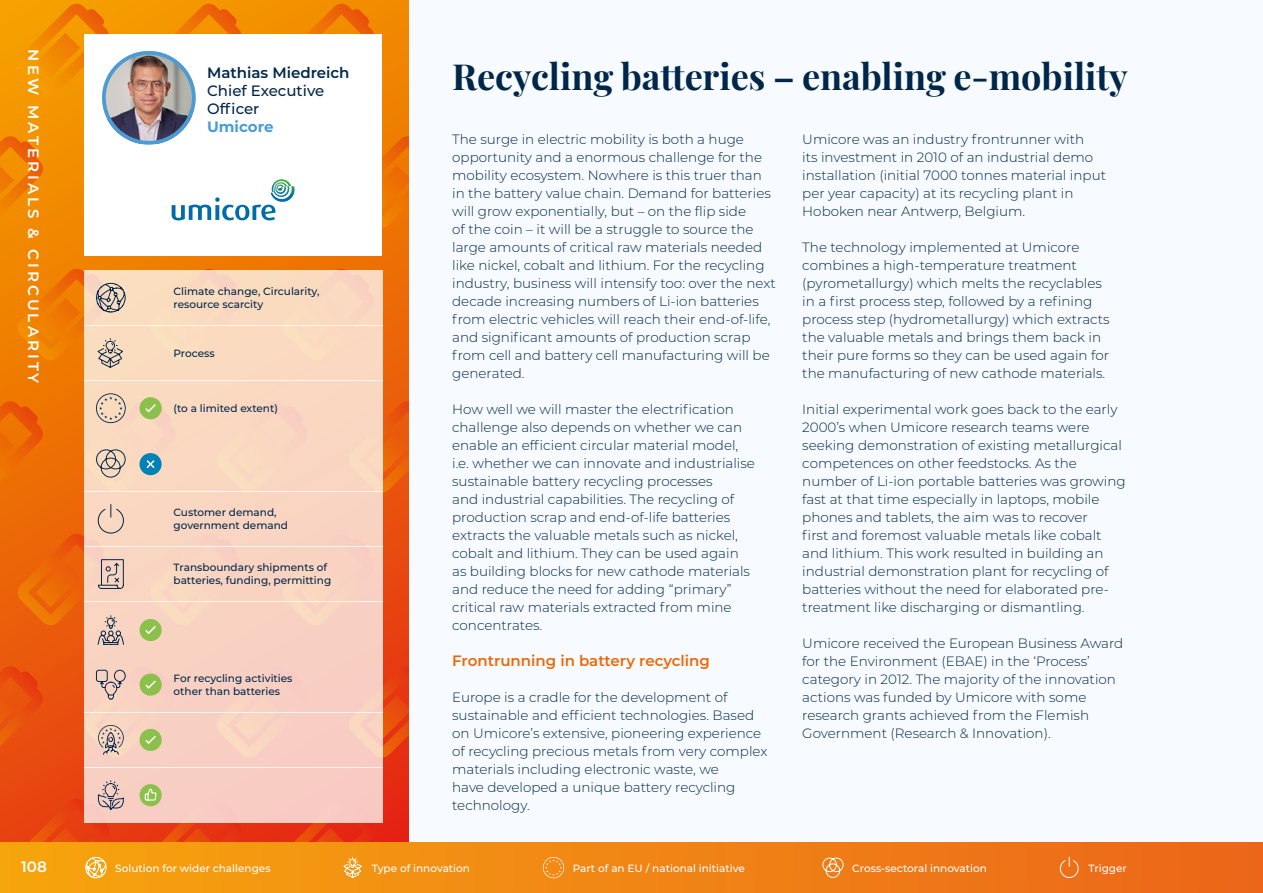
<style>
.page{position:relative;width:1263px;height:893px;background:#f7fafe}
.page>*{position:absolute;margin:0;border:0;box-sizing:border-box;transform-origin:0 0}
.t1{font:700 36px "Playfair Display";color:#002749}
.t2{font:600 15px "Montserrat";color:#ec6907}
.t3{font:600 15px "Montserrat";letter-spacing:.2em;color:#fff}
.t4{font:500 15px/18px "Montserrat";color:#002749}
.t5{font:600 15px "Montserrat";color:#002749}
.t6{font:700 15px "Montserrat";color:#4a9cd6}
.t7{font:300 13.5px/18px "Montserrat";color:#002749}
.t8{font:500 10.5px/12.6px "Montserrat";color:#002749}
.t9{font:500 10.5px "Montserrat";color:#fff}
</style>
<div class="page">
<svg style="left:0;top:0;width:408px;height:842px;background:#ed6d08"></svg>
<div style="left:0;top:842px;width:1263px;height:51px;background:linear-gradient(to right,#f6a50e,#ec661a)"></div>
<div style="left:84px;top:34px;width:298px;height:221px;background:#fff"></div>
<img style="left:102px;top:51px;width:94px;height:94px;border-radius:47px">
<div style="left:102px;top:51px;width:94px;height:94px;border:4px solid #4a9cd6;border-radius:50%"></div>
<svg style="left:172px;top:179px;width:123px;height:41px"></svg>
<div style="left:84px;top:270px;width:298px;height:55px;background:#fadbbf"></div>
<div style="left:84px;top:325px;width:298px;height:56px;background:#fadbc0"></div>
<div style="left:84px;top:381px;width:298px;height:55px;background:#fad8c1"></div>
<div style="left:84px;top:436px;width:298px;height:55px;background:#fad8c1"></div>
<div style="left:84px;top:491px;width:298px;height:55px;background:#f9d5c1"></div>
<div style="left:84px;top:546px;width:298px;height:56px;background:#f9d4c2"></div>
<div style="left:84px;top:602px;width:298px;height:55px;background:#f9d2c2"></div>
<div style="left:84px;top:657px;width:298px;height:55px;background:#f8d0c3"></div>
<div style="left:84px;top:712px;width:298px;height:55px;background:#f8cfc3"></div>
<div style="left:84px;top:767px;width:298px;height:56px;background:#f8ccc3"></div>
<svg style="left:96px;top:669px;width:30px;height:31px"></svg>
<svg style="left:96px;top:393px;width:30px;height:30px"></svg>
<svg style="left:97px;top:780px;width:27px;height:30px"></svg>
<svg style="left:96px;top:282px;width:30px;height:31px"></svg>
<svg style="left:96px;top:449px;width:30px;height:29px"></svg>
<div style="left:140px;top:397px;width:22px;height:22px;background:#8bc04b;border-radius:50%"></div>
<svg style="left:145px;top:404px;width:11px;height:9px"></svg>
<div style="left:140px;top:674px;width:22px;height:22px;background:#8bc04b;border-radius:50%"></div>
<svg style="left:145px;top:680px;width:11px;height:9px"></svg>
<div style="left:140px;top:619px;width:22px;height:22px;background:#8bc04b;border-radius:50%"></div>
<svg style="left:145px;top:626px;width:11px;height:9px"></svg>
<div style="left:140px;top:729px;width:22px;height:22px;background:#8bc04b;border-radius:50%"></div>
<svg style="left:145px;top:735px;width:11px;height:9px"></svg>
<svg style="left:97px;top:615px;width:28px;height:30px"></svg>
<svg style="left:97px;top:559px;width:27px;height:30px"></svg>
<svg style="left:97px;top:338px;width:26px;height:30px"></svg>
<svg style="left:97px;top:504px;width:27px;height:30px"></svg>
<div style="left:140px;top:784px;width:22px;height:22px;background:#8bc04b;border-radius:50%"></div>
<svg style="left:144px;top:788px;width:13px;height:13px"></svg>
<svg style="left:98px;top:725px;width:26px;height:30px"></svg>
<div style="left:139px;top:453px;width:23px;height:22px;background:#0082b9;border-radius:50%"></div>
<svg style="left:146px;top:460px;width:9px;height:8px"></svg>
<svg style="left:85px;top:856px;width:22px;height:23px"></svg>
<svg style="left:342px;top:856px;width:21px;height:23px"></svg>
<svg style="left:543px;top:857px;width:21px;height:21px"></svg>
<svg style="left:822px;top:857px;width:22px;height:21px"></svg>
<svg style="left:1059px;top:856px;width:20px;height:22px"></svg>
<p class="t3" style="left:44px;top:49px;width:336px;rotate:90deg">NEW MATERIALS &amp; CIRCULARITY</p>
<h1 class="t1" style="left:452px;top:48px;width:677px">Recycling batteries – enabling e-mobility</h1>
<p class="t5" style="left:207px;top:62px;width:144px">Mathias Miedreich</p>
<p class="t4" style="left:207px;top:81px;width:119px">Chief Executive<br>Officer</p>
<p class="t6" style="left:207px;top:116px;width:68px">Umicore</p>
<p class="t7" style="left:802px;top:130px;width:305px">Umicore was an industry frontrunner with<br>its investment in 2010 of an industrial demo installation (initial 7000 tonnes material input per year capacity) at its recycling plant in Hoboken near Antwerp, Belgium.</p>
<p class="t7" style="left:802px;top:238px;width:309px">The technology implemented at Umicore combines a high-temperature treatment (pyrometallurgy) which melts the recyclables in a first process step, followed by a refining process step (hydrometallurgy) which extracts the valuable metals and brings them back in their pure forms so they can be used again for the manufacturing of new cathode materials.</p>
<p class="t7" style="left:802px;top:400px;width:325px">Initial experimental work goes back to the early 2000’s when Umicore research teams were seeking demonstration of existing metallurgical competences on other feedstocks. As the number of Li-ion portable batteries was growing fast at that time especially in laptops, mobile phones and tablets, the aim was to recover<br>first and foremost valuable metals like cobalt and lithium. This work resulted in building an industrial demonstration plant for recycling of batteries without the need for elaborated pre&shy;treatment like discharging or dismantling.</p>
<p class="t7" style="left:802px;top:634px;width:322px">Umicore received the European Business Award for the Environment (EBAE) in the ‘Process’ category in 2012. The majority of the innovation actions was funded by Umicore with some research grants achieved from the Flemish Government (Research &amp; Innovation).</p>
<p class="t7" style="left:452px;top:130px;width:325px">The surge in electric mobility is both a huge opportunity and a enormous challenge for the mobility ecosystem. Nowhere is this truer than in the battery value chain. Demand for batteries will grow exponentially, but – on the flip side<br>of the coin – it will be a struggle to source the large amounts of critical raw materials needed like nickel, cobalt and lithium. For the recycling industry, business will intensify too: over the next decade increasing numbers of Li-ion batteries from electric vehicles will reach their end-of-life, and significant amounts of production scrap from cell and battery cell manufacturing will be generated.</p>
<p class="t7" style="left:452px;top:400px;width:304px">How well we will master the electrification challenge also depends on whether we can enable an efficient circular material model, i.e. whether we can innovate and industrialise sustainable battery recycling processes<br>and industrial capabilities. The recycling of production scrap and end-of-life batteries extracts the valuable metals such as nickel, cobalt and lithium. They can be used again as building blocks for new cathode materials and reduce the need for adding “primary” critical raw materials extracted from mine concentrates.</p>
<p class="t2" style="left:452px;top:650px;width:259px">Frontrunning in battery recycling</p>
<p class="t7" style="left:452px;top:688px;width:317px">Europe is a cradle for the development of sustainable and efficient technologies. Based on Umicore’s extensive, pioneering experience of recycling precious metals from very complex materials including electronic waste, we<br>have developed a unique battery recycling technology.</p>
<p class="t8" style="left:174px;top:284px;width:147px">Climate change, Circularity, resource scarcity</p>
<p class="t8" style="left:174px;top:346px;width:43px">Process</p>
<p class="t8" style="left:174px;top:401px;width:106px">(to a limited extent)</p>
<p class="t8" style="left:174px;top:506px;width:116px">Customer demand, government demand</p>
<p class="t8" style="left:174px;top:561px;width:159px">Transboundary shipments of batteries, funding, permitting</p>
<p class="t8" style="left:174px;top:671px;width:120px">For recycling activities other than batteries</p>
<p class="t3" style="left:21px;top:856px;width:27px">108</p>
<p class="t9" style="left:115px;top:861px;width:157px">Solution for wider challenges</p>
<p class="t9" style="left:372px;top:861px;width:100px">Type of innovation</p>
<p class="t9" style="left:573px;top:861px;width:174px">Part of an EU / national initiative</p>
<p class="t9" style="left:852px;top:861px;width:136px">Cross-sectoral innovation</p>
<p class="t9" style="left:1088px;top:861px;width:40px">Trigger</p>
</div>
